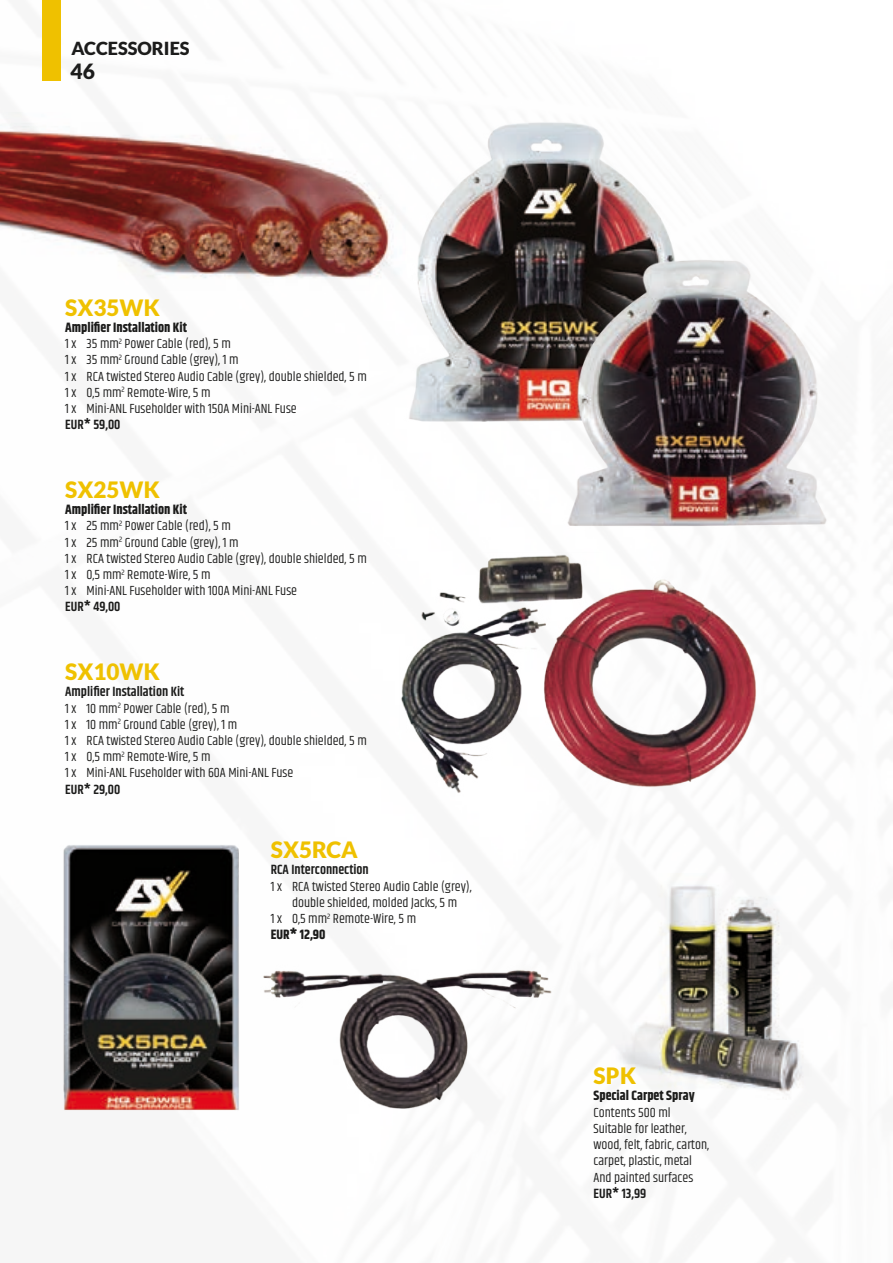
<style>
.page{position:relative;width:893px;height:1263px;background:#fff}
.page>*{position:absolute;margin:0;border:0;box-sizing:border-box;transform-origin:0 0}
.t1{font:900 22.5px "Lato";color:#efc100}
.t2{font:900 21px "Lato";color:#1c1c1b}
.t3{font:900 18px "Lato";color:#1c1c1b}
.t4{font:13.5px/16.2px "Khand";color:#1c1c1b}
.t5{font:600 13.5px "Khand";color:#1c1c1b}
.t6{font:700 13.5px "Khand";color:#1c1c1b}
.s1{font-weight:700}
.s2{font-weight:600}
</style>
<div class="page">
<div style="left:43px;top:0;width:18px;height:81px;background:#efc100"></div>
<img style="left:409px;top:122px;width:264px;height:300px">
<img style="left:556px;top:251px;width:271px;height:276px">
<img style="left:401px;top:554px;width:356px;height:239px">
<img style="left:63px;top:845px;width:176px;height:266px">
<img style="left:263px;top:970px;width:289px;height:139px">
<img style="left:0;top:113px;width:447px;height:193px">
<img style="left:615px;top:873px;width:194px;height:222px">
<h3 class="t3" style="left:71px;top:38px;width:120px">ACCESSORIES</h3>
<h2 class="t2" style="left:71px;top:59px;width:26px">46</h2>
<h1 class="t1" style="left:65px;top:294px;width:96px">SX35WK</h1>
<p class="t4" style="left:65px;top:320px;width:303px"><span class="s1">Amplifier Installation Kit<br></span>1 x 35 mm<sup>2</sup> Power Cable (red), 5 m<br>1 x 35 mm<sup>2</sup> Ground Cable (grey), 1 m<br>1 x RCA twisted Stereo Audio Cable (grey), double shielded, 5 m 1 x 0,5 mm<sup>2</sup> Remote-Wire, 5 m<br>1 x Mini-ANL Fuseholder with 150A Mini-ANL Fuse</p>
<p class="t5" style="left:65px;top:416px;width:57px">EUR* 59,00</p>
<h1 class="t1" style="left:65px;top:477px;width:96px">SX25WK</h1>
<p class="t4" style="left:65px;top:502px;width:303px"><span class="s1">Amplifier Installation Kit<br></span>1 x 25 mm<sup>2</sup> Power Cable (red), 5 m<br>1 x 25 mm<sup>2</sup> Ground Cable (grey), 1 m<br>1 x RCA twisted Stereo Audio Cable (grey), double shielded, 5 m 1 x 0,5 mm<sup>2</sup> Remote-Wire, 5 m<br>1 x Mini-ANL Fuseholder with 100A Mini-ANL Fuse</p>
<p class="t5" style="left:65px;top:598px;width:57px">EUR* 49,00</p>
<h1 class="t1" style="left:65px;top:659px;width:96px">SX10WK</h1>
<p class="t4" style="left:65px;top:685px;width:303px"><span class="s2">Amplifier Installation Kit<br></span>1 x 10 mm<sup>2</sup> Power Cable (red), 5 m<br>1 x 10 mm<sup>2</sup> Ground Cable (grey), 1 m<br>1 x RCA twisted Stereo Audio Cable (grey), double shielded, 5 m 1 x 0,5 mm<sup>2</sup> Remote-Wire, 5 m<br>1 x Mini-ANL Fuseholder with 60A Mini-ANL Fuse</p>
<p class="t5" style="left:65px;top:780px;width:57px">EUR* 29,00</p>
<h1 class="t1" style="left:271px;top:837px;width:89px">SX5RCA</h1>
<p class="t5" style="left:271px;top:861px;width:100px">RCA Interconnection</p>
<p class="t4" style="left:271px;top:879px;width:202px">1 x RCA twisted Stereo Audio Cable (grey),</p>
<p class="t4" style="left:292px;top:895px;width:167px">double shielded, molded Jacks, 5 m</p>
<p class="t4" style="left:271px;top:911px;width:147px">1 x 0,5 mm<sup>2</sup> Remote-Wire, 5 m</p>
<p class="t6" style="left:271px;top:925px;width:56px">EUR* 12,90</p>
<h1 class="t1" style="left:594px;top:1063px;width:44px">SPK</h1>
<p class="t6" style="left:594px;top:1086px;width:103px">Special Carpet Spray</p>
<p class="t4" style="left:594px;top:1105px;width:117px">Contents 500 ml<br>Suitable for leather, wood, felt, fabric, carton, carpet, plastic, metal<br>And painted surfaces</p>
<p class="t5" style="left:594px;top:1184px;width:54px">EUR* 13,99</p>
</div>
